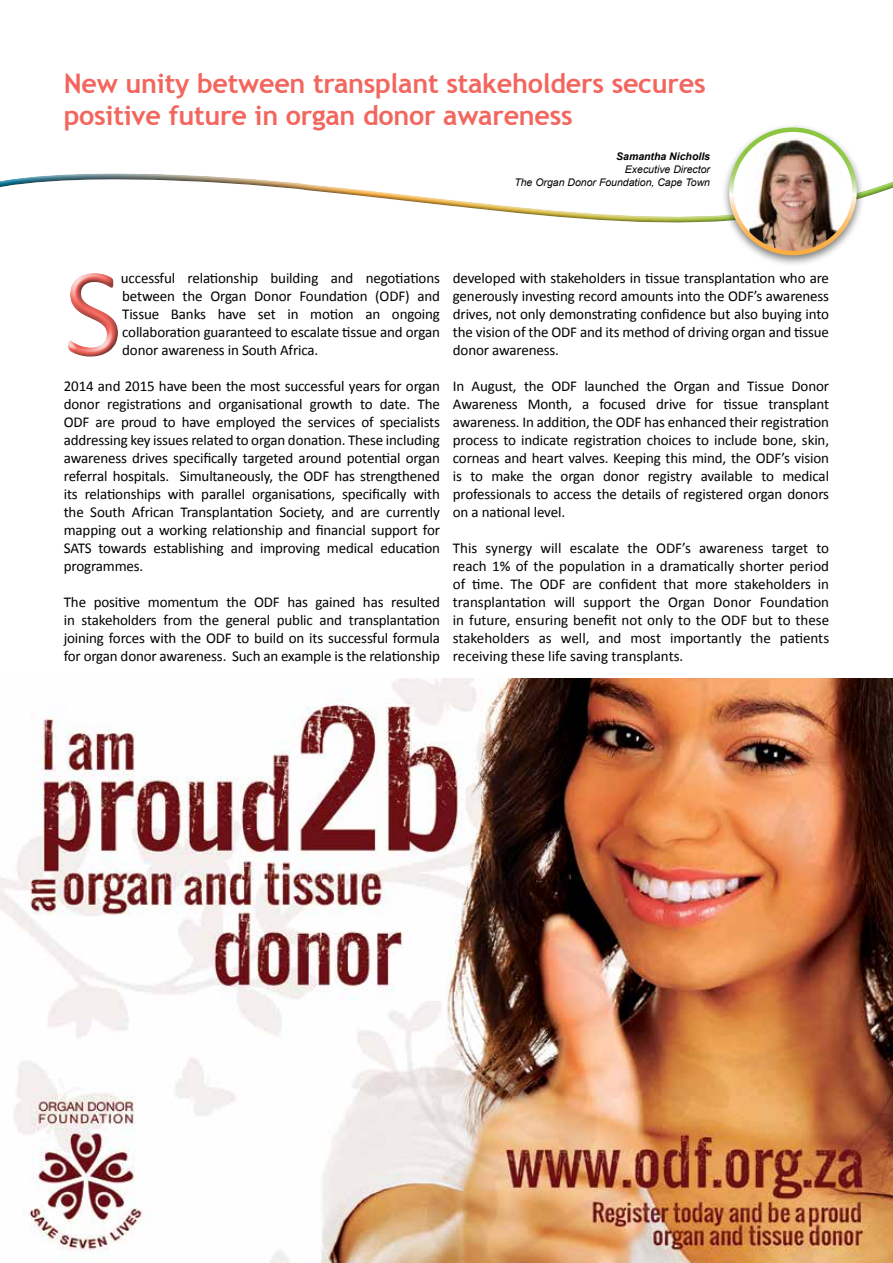
<style>
.page{position:relative;width:893px;height:1263px;background:#fff}
.page>*{position:absolute;margin:0;border:0;box-sizing:border-box;transform-origin:0 0}
.t1{font:700 27px/32.4px "Trebuchet MS";letter-spacing:-.01em;color:#f2665e}
.t2{font:15px/18px "Calibri";letter-spacing:-.01em;color:#000;text-align:justify}
.t3{font:italic 10.5px/12.6px "Arial";color:#000;text-align:right}
.t4{font:italic 700 10.5px "Arial";color:#000}
.t5{font:8.7px "Courier";color:#000;scale:1.04 1}
</style>
<div class="page">
<div style="left:0;top:141px;width:893px;height:83px;background:#000;opacity:.75"></div>
<div style="left:65px;top:272px;width:54px;height:86px;background:#000;opacity:.75"></div>
<div style="left:721px;top:123px;width:144px;height:145px;background:#000;opacity:.51"></div>
<svg style="left:731px;top:130px;width:124px;height:123px"></svg>
<img style="left:749px;top:130px;width:91px;height:123px">
<div style="left:729px;top:127px;width:128px;height:128px;border:4px solid #fff;border-radius:50%"></div>
<img style="left:0;top:678px;width:893px;height:585px">
<h1 class="t1" style="left:64px;top:67px;width:643px">New unity between transplant stakeholders secures positive future in organ donor awareness</h1>
<p class="t4" style="left:616px;top:150px;width:95px">Samantha Nicholls</p>
<p class="t3" style="left:514px;top:163px;width:197px">Executive Director<br>The Organ Donor Foundation, Cape Town</p>
<p class="t2" style="left:121px;top:269px;width:321px">uccessful relationship building and negotiations between the Organ Donor Foundation (ODF) and Tissue Banks have set in motion an ongoing collaboration guaranteed to escalate tissue and organ donor awareness in South Africa.</p>
<p class="t2" style="left:64px;top:377px;width:378px">2014 and 2015 have been the most successful years for organ donor registrations and organisational growth to date. The ODF are proud to have employed the services of specialists addressing key issues related to organ donation. These including awareness drives specifically targeted around potential organ referral hospitals. Simultaneously, the ODF has strengthened its relationships with parallel organisations, specifically with the South African Transplantation Society, and are currently mapping out a working relationship and financial support for SATS towards establishing and improving medical education programmes.</p>
<p class="t2" style="left:64px;top:593px;width:378px">The positive momentum the ODF has gained has resulted in stakeholders from the general public and transplantation joining forces with the ODF to build on its successful formula for organ donor awareness. Such an example is the relationship</p>
<p class="t5" style="left:58px;top:618px;width:137px">ODF Transplant News Ad.pdf</p>
<p class="t5" style="left:214px;top:618px;width:7px">1</p>
<p class="t5" style="left:236px;top:618px;width:53px">2016/07/13</p>
<p class="t5" style="left:306px;top:618px;width:43px">10:02 AM</p>
<p class="t2" style="left:453px;top:269px;width:378px">developed with stakeholders in tissue transplantation who are generously investing record amounts into the ODF’s awareness drives, not only demonstrating confidence but also buying into the vision of the ODF and its method of driving organ and tissue donor awareness.</p>
<p class="t2" style="left:453px;top:377px;width:378px">In August, the ODF launched the Organ and Tissue Donor Awareness Month, a focused drive for tissue transplant awareness. In addition, the ODF has enhanced their registration process to indicate registration choices to include bone, skin, corneas and heart valves. Keeping this mind, the ODF’s vision is to make the organ donor registry available to medical professionals to access the details of registered organ donors on a national level.</p>
<p class="t2" style="left:453px;top:539px;width:378px">This synergy will escalate the ODF’s awareness target to reach 1% of the population in a dramatically shorter period of time. The ODF are confident that more stakeholders in transplantation will support the Organ Donor Foundation in future, ensuring benefit not only to the ODF but to these stakeholders as well, and most importantly the patients receiving these life saving transplants.</p>
</div>
